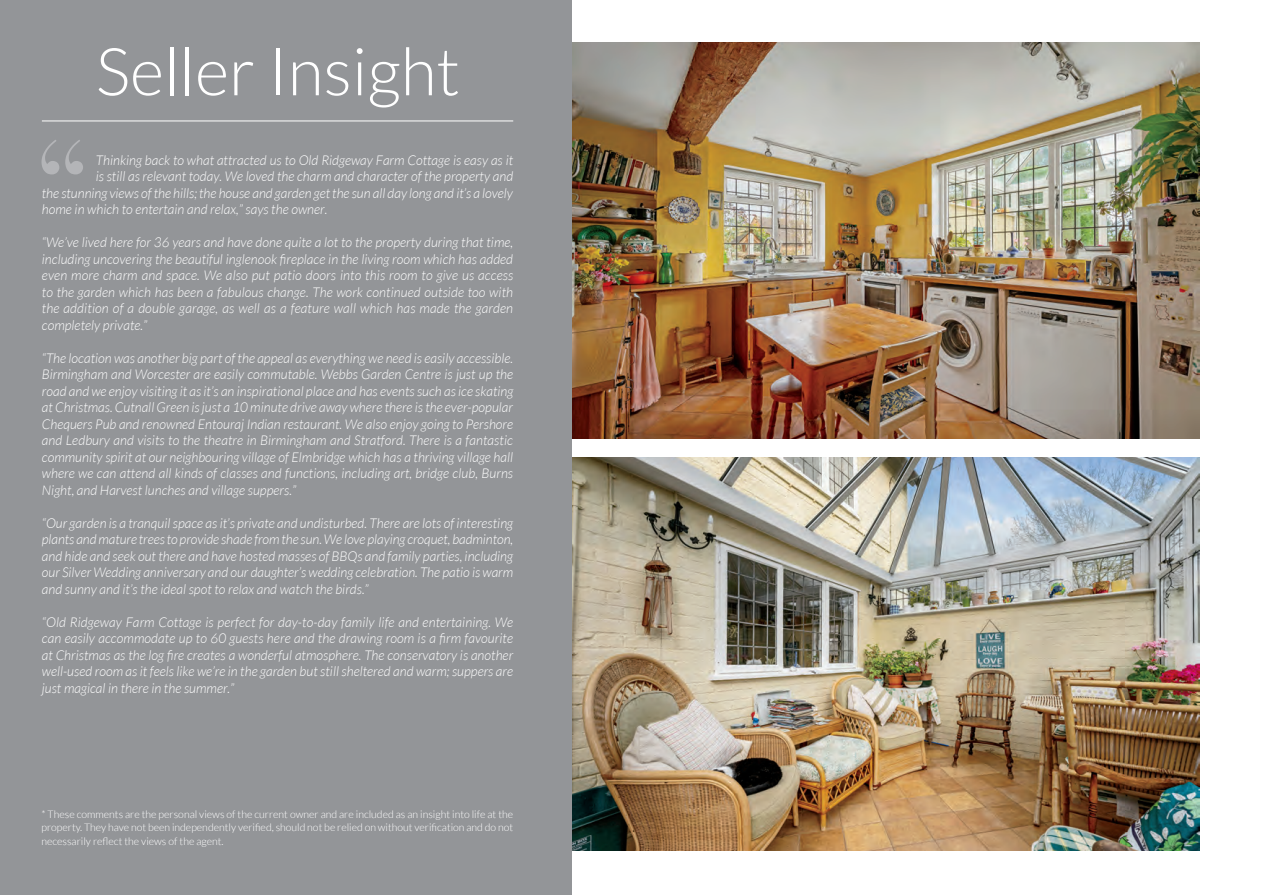
<style>
.page{position:relative;width:1266px;height:895px;background:#fff}
.page>*{position:absolute;margin:0;border:0;box-sizing:border-box;transform-origin:0 0}
.t1{font:300 66px "Lato";color:#fff}
.t2{font:italic 300 13.5px/16.5px "Lato";color:#fff;text-align:justify}
.t3{font:300 10.5px/13.5px "Lato";color:#fff;text-align:justify}
</style>
<div class="page">
<img style="left:572px;top:42px;width:627px;height:396px">
<img style="left:572px;top:457px;width:627px;height:393px">
<div style="left:0;top:0;width:572px;height:894px;background:#939598"></div>
<hr style="left:42px;top:120px;width:471px;height:1px;background:#fff">
<svg style="left:41px;top:140px;width:42px;height:34px"></svg>
<p class="t1" style="left:96px;top:36px;width:366px">Seller Insight</p>
<p class="t2" style="left:96px;top:152px;width:419px">Thinking back to what attracted us to Old Ridgeway Farm Cottage is easy as it</p>
<p class="t2" style="left:96px;top:168px;width:419px">is still as relevant today. We loved the charm and character of the property and</p>
<p class="t2" style="left:42px;top:185px;width:472px">the stunning views of the hills; the house and garden get the sun all day long and it’s a lovely</p>
<p class="t2" style="left:42px;top:201px;width:287px">home in which to entertain and relax,” says the owner.</p>
<p class="t2" style="left:42px;top:234px;width:473px">“We’ve lived here for 36 years and have done quite a lot to the property during that time, including uncovering the beautiful inglenook fireplace in the living room which has added even more charm and space. We also put patio doors into this room to give us access to the garden which has been a fabulous change. The work continued outside too with the addition of a double garage, as well as a feature wall which has made the garden completely private.”</p>
<p class="t2" style="left:42px;top:350px;width:473px">“The location was another big part of the appeal as everything we need is easily accessible.<br>Birmingham and Worcester are easily commutable. Webbs Garden Centre is just up the road and we enjoy visiting it as it’s an inspirational place and has events such as ice skating at Christmas. Cutnall Green is just a 10 minute drive away where there is the ever-popular Chequers Pub and renowned Entouraj Indian restaurant. We also enjoy going to Pershore and Ledbury and visits to the theatre in Birmingham and Stratford. There is a fantastic community spirit at our neighbouring village of Elmbridge which has a thriving village hall where we can attend all kinds of classes and functions, including art, bridge club, Burns Night, and Harvest lunches and village suppers.”</p>
<p class="t2" style="left:42px;top:515px;width:473px">“Our garden is a tranquil space as it’s private and undisturbed. There are lots of interesting plants and mature trees to provide shade from the sun. We love playing croquet, badminton, and hide and seek out there and have hosted masses of BBQs and family parties, including our Silver Wedding anniversary and our daughter’s wedding celebration. The patio is warm and sunny and it’s the ideal spot to relax and watch the birds.”</p>
<p class="t2" style="left:42px;top:614px;width:473px">“Old Ridgeway Farm Cottage is perfect for day-to-day family life and entertaining. We can easily accommodate up to 60 guests here and the drawing room is a firm favourite at Christmas as the log fire creates a wonderful atmosphere. The conservatory is another well-used room as it feels like we’re in the garden but still sheltered and warm; suppers are just magical in there in the summer.”</p>
<p class="t3" style="left:41px;top:807px;width:473px">* These comments are the personal views of the current owner and are included as an insight into life at the property. They have not been independently verified, should not be relied on without verification and do not necessarily reflect the views of the agent.</p>
</div>
